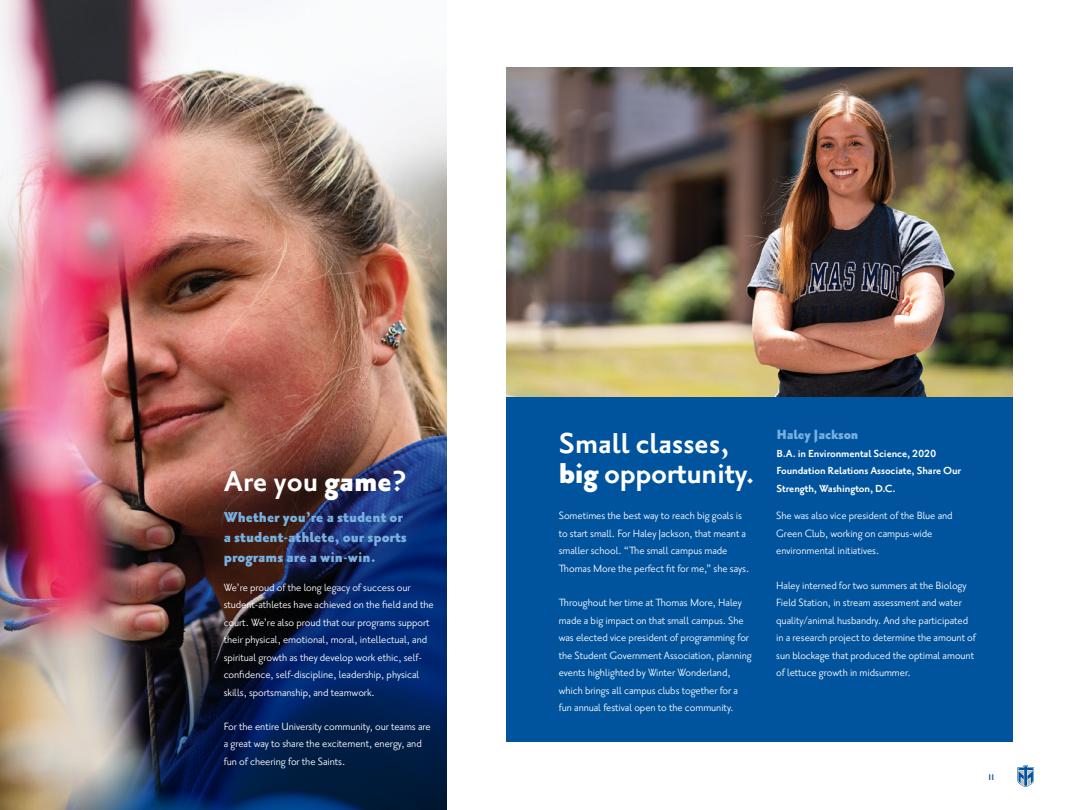
<style>
.page{position:relative;width:1080px;height:810px;background:#fff}
.page>*{position:absolute;margin:0;border:0;box-sizing:border-box;transform-origin:0 0}
.t1{font:700 35px/30px "Priori Sans OT";color:#fff}
.t2{font:900 17.5px/20px "Priori Sans OT";color:#78b0df}
.t3{font:900 16.25px "Priori Sans OT";letter-spacing:-.01em;color:#78b0df}
.t4{font:12.75px/17.5px "Priori Sans OT";letter-spacing:-.005em;color:#fff}
.t5{font:700 12.5px/17.5px "Priori Sans OT";letter-spacing:-.01em;color:#fff}
.t6{font:700 10px "Priori Sans OT";color:#00539d}
.s1{font-weight:900}
</style>
<div class="page">
<svg style="left:1017px;top:765px;width:17px;height:22px"></svg>
<img style="left:506px;top:68px;width:506px;height:330px">
<div style="left:506px;top:398px;width:506px;height:344px;background:#00539d"></div>
<img style="left:0;top:0;width:446px;height:810px">
<h1 class="t1" style="left:224px;top:466px;width:184px">Are you <span class="s1">game</span>?</h1>
<h2 class="t2" style="left:224px;top:507px;width:185px">Whether you’re a student or a student-athlete, our sports programs are a win-win.</h2>
<p class="t4" style="left:224px;top:579px;width:212px">We’re proud of the long legacy of success our student-athletes have achieved on the field and the court. We’re also proud that our programs support their physical, emotional, moral, intellectual, and spiritual growth as they develop work ethic, self&shy;confidence, self-discipline, leadership, physical skills, sportsmanship, and teamwork.</p>
<p class="t4" style="left:224px;top:718px;width:209px">For the entire University community, our teams are a great way to share the excitement, energy, and fun of cheering for the Saints.</p>
<h1 class="t1" style="left:559px;top:429px;width:197px">Small classes, <span class="s1">big</span> opportunity.</h1>
<p class="t3" style="left:777px;top:426px;width:83px">Haley Jackson</p>
<p class="t5" style="left:777px;top:445px;width:186px">B.A. in Environmental Science, 2020<br>Foundation Relations Associate, Share Our</p>
<p class="t5" style="left:777px;top:480px;width:121px">Strength, Washington, D.C.</p>
<p class="t4" style="left:559px;top:507px;width:192px">Sometimes the best way to reach big goals is to start small. For Haley Jackson, that meant a smaller school. “The small campus made Thomas More the perfect fit for me,” she says.</p>
<p class="t4" style="left:559px;top:594px;width:195px">Throughout her time at Thomas More, Haley made a big impact on that small campus. She was elected vice president of programming for the Student Government Association, planning events highlighted by Winter Wonderland, which brings all campus clubs together for a fun annual festival open to the community.</p>
<p class="t4" style="left:776px;top:507px;width:178px">She was also vice president of the Blue and<br>Green Club, working on campus-wide environmental initiatives.</p>
<p class="t4" style="left:776px;top:577px;width:201px">Haley interned for two summers at the Biology Field Station, in stream assessment and water quality/animal husbandry. And she participated in a research project to determine the amount of sun blockage that produced the optimal amount of lettuce growth in midsummer.</p>
<p class="t6" style="left:988px;top:772px;width:7px">11</p>
</div>
